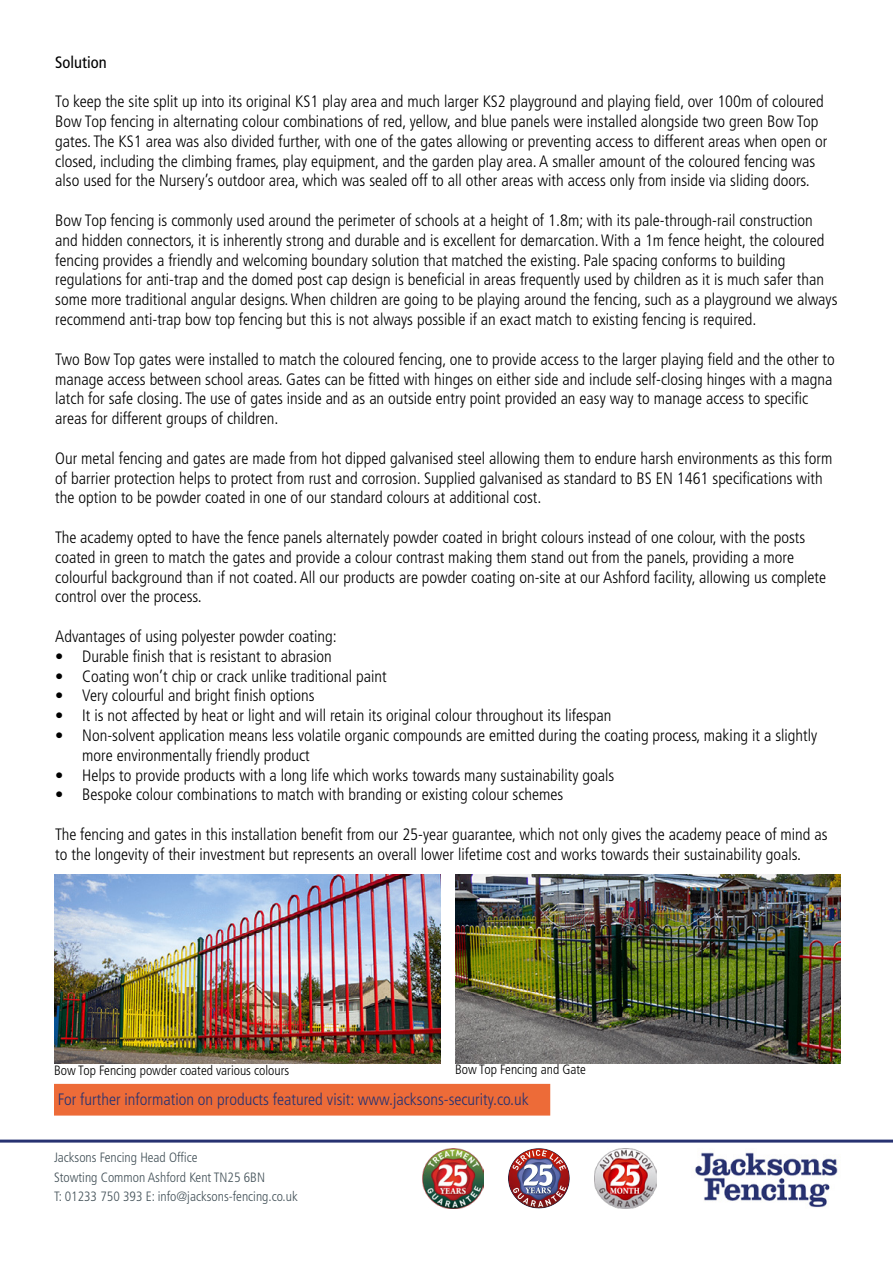
<style>
.page{position:relative;width:893px;height:1263px;background:#fff}
.page>*{position:absolute;margin:0;border:0;box-sizing:border-box;transform-origin:0 0}
.t1{font:300 condensed 16.5px/19.8px "Frutiger LT Std";color:#000}
.t2{font:300 condensed 16.5px "Frutiger LT Std";color:#273271}
.t3{font:condensed 16.5px "Frutiger LT Std";color:#000}
.t4{font:300 condensed 13.5px/19.5px "Frutiger LT Std";color:#445259}
.t5{font:300 condensed 13.5px "Frutiger LT Std";color:#000}
</style>
<div class="page">
<img style="left:601px;top:1142px;width:274px;height:66px">
<div style="left:54px;top:1084px;width:496px;height:31px;background:#ed6b38"></div>
<hr style="left:0;top:1139px;width:893px;height:3px;background:#273271">
<img style="left:422px;top:1148px;width:62px;height:61px">
<img style="left:509px;top:1148px;width:60px;height:61px">
<img style="left:595px;top:1148px;width:62px;height:61px">
<img style="left:54px;top:875px;width:387px;height:188px">
<img style="left:455px;top:875px;width:385px;height:188px">
<p class="t3" style="left:55px;top:52px;width:53px">Solution</p>
<p class="t1" style="left:55px;top:92px;width:774px">To keep the site split up into its original KS1 play area and much larger KS2 playground and playing field, over 100m of coloured Bow Top fencing in alternating colour combinations of red, yellow, and blue panels were installed alongside two green Bow Top gates. The KS1 area was also divided further, with one of the gates allowing or preventing access to different areas when open or closed, including the climbing frames, play equipment, and the garden play area. A smaller amount of the coloured fencing was also used for the Nursery’s outdoor area, which was sealed off to all other areas with access only from inside via sliding doors.</p>
<p class="t1" style="left:55px;top:211px;width:784px">Bow Top fencing is commonly used around the perimeter of schools at a height of 1.8m; with its pale-through-rail construction and hidden connectors, it is inherently strong and durable and is excellent for demarcation. With a 1m fence height, the coloured fencing provides a friendly and welcoming boundary solution that matched the existing. Pale spacing conforms to building regulations for anti-trap and the domed post cap design is beneficial in areas frequently used by children as it is much safer than some more traditional angular designs. When children are going to be playing around the fencing, such as a playground we always recommend anti-trap bow top fencing but this is not always possible if an exact match to existing fencing is required.</p>
<p class="t1" style="left:55px;top:349px;width:781px">Two Bow Top gates were installed to match the coloured fencing, one to provide access to the larger playing field and the other to manage access between school areas. Gates can be fitted with hinges on either side and include self-closing hinges with a magna latch for safe closing. The use of gates inside and as an outside entry point provided an easy way to manage access to specific areas for different groups of children.</p>
<p class="t1" style="left:55px;top:448px;width:779px">Our metal fencing and gates are made from hot dipped galvanised steel allowing them to endure harsh environments as this form of barrier protection helps to protect from rust and corrosion. Supplied galvanised as standard to BS EN 1461 specifications with the option to be powder coated in one of our standard colours at additional cost.</p>
<p class="t1" style="left:55px;top:527px;width:772px">The academy opted to have the fence panels alternately powder coated in bright colours instead of one colour, with the posts coated in green to match the gates and provide a colour contrast making them stand out from the panels, providing a more colourful background than if not coated. All our products are powder coating on-site at our Ashford facility, allowing us complete control over the process.</p>
<p class="t1" style="left:55px;top:626px;width:283px">Advantages of using polyester powder coating:</p>
<p class="t1" style="left:55px;top:646px;width:278px">• Durable finish that is resistant to abrasion</p>
<p class="t1" style="left:55px;top:666px;width:333px">• Coating won’t chip or crack unlike traditional paint</p>
<p class="t1" style="left:55px;top:686px;width:261px">• Very colourful and bright finish options</p>
<p class="t1" style="left:55px;top:706px;width:558px">• It is not affected by heat or light and will retain its original colour throughout its lifespan</p>
<p class="t1" style="left:82px;top:725px;width:736px;text-indent:-27px">• Non-solvent application means less volatile organic compounds are emitted during the coating process, making it a slightly more environmentally friendly product</p>
<p class="t1" style="left:55px;top:765px;width:561px">• Helps to provide products with a long life which works towards many sustainability goals</p>
<p class="t1" style="left:55px;top:785px;width:510px">• Bespoke colour combinations to match with branding or existing colour schemes</p>
<p class="t1" style="left:55px;top:824px;width:774px">The fencing and gates in this installation benefit from our 25-year guarantee, which not only gives the academy peace of mind as to the longevity of their investment but represents an overall lower lifetime cost and works towards their sustainability goals.</p>
<p class="t5" style="left:54px;top:1062px;width:237px">Bow Top Fencing powder coated various colours</p>
<p class="t5" style="left:455px;top:1062px;width:132px">Bow Top Fencing and Gate</p>
<p class="t2" style="left:58px;top:1090px;width:472px">For further information on products featured visit: www.jacksons-security.co.uk</p>
<p class="t4" style="left:54px;top:1148px;width:245px">Jacksons Fencing Head Office<br>Stowting Common Ashford Kent TN25 6BN<br>T: 01233 750 393 E: info@jacksons-fencing.co.uk</p>
</div>
